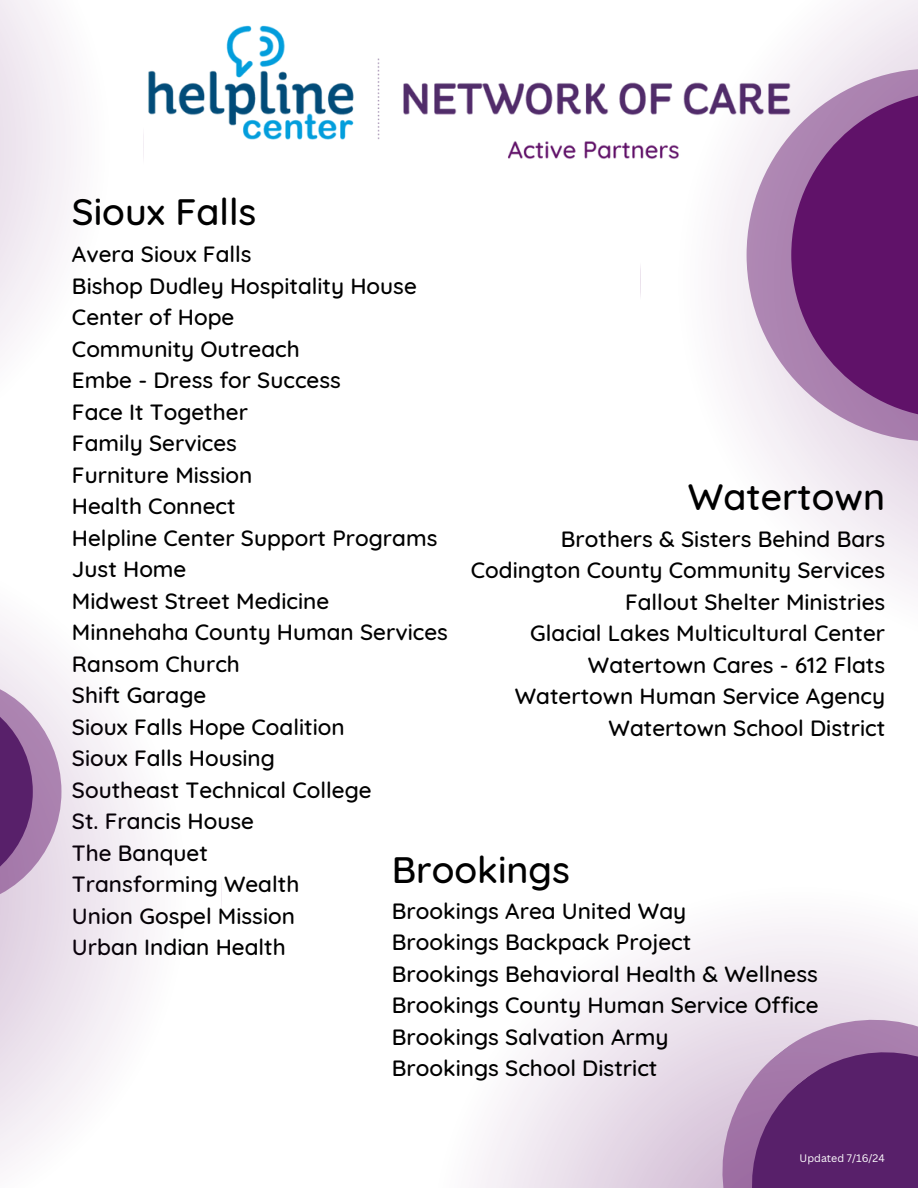
<style>
.page{position:relative;width:918px;height:1188px;background:#fff}
.page>*{position:absolute;margin:0;border:0;box-sizing:border-box;transform-origin:0 0}
.t1{font:500 37.5px "Quicksand";color:#000}
.t2{font:500 22.5px/31.5px "Quicksand";color:#000}
.t3{font:10.65px "Canva Sans";color:#fff}
</style>
<div class="page">
<svg style="left:0;top:0;width:74px;height:347px;fill:#f5f0f5"></svg>
<img style="left:143px;top:25px;width:497px;height:134px">
<svg style="left:640px;top:0;width:278px;height:590px"></svg>
<svg style="left:747px;top:69px;width:171px;height:372px"></svg>
<svg style="left:791px;top:92px;width:127px;height:326px;background:#77357f"></svg>
<svg style="left:476px;top:925px;width:442px;height:263px;fill:#f3eef4"></svg>
<svg style="left:703px;top:1001px;width:215px;height:187px;background:#956d9f"></svg>
<svg style="left:0;top:624px;width:150px;height:541px;fill:#f5f1f6"></svg>
<svg style="left:0;top:675px;width:61px;height:233px;background:#ae8db5"></svg>
<p class="t1" style="left:72px;top:188px;width:186px">Sioux Falls</p>
<p class="t2" style="left:72px;top:238px;width:377px">Avera Sioux Falls<br>Bishop Dudley Hospitality House<br>Center of Hope<br>Community Outreach<br>Embe - Dress for Success<br>Face It Together<br>Family Services<br>Furniture Mission<br>Health Connect<br>Helpline Center Support Programs<br>Just Home<br>Midwest Street Medicine<br>Minnehaha County Human Services<br>Ransom Church<br>Shift Garage<br>Sioux Falls Hope Coalition<br>Sioux Falls Housing<br>Southeast Technical College<br>St. Francis House<br>The Banquet<br>Transforming Wealth<br>Union Gospel Mission<br>Urban Indian Health</p>
<p class="t1" style="left:688px;top:472px;width:199px">Watertown</p>
<p class="t2" style="left:471px;top:523px;width:416px;text-align:right">Brothers &amp; Sisters Behind Bars<br>Codington County Community Services<br>Fallout Shelter Ministries<br>Glacial Lakes Multicultural Center<br>Watertown Cares - 612 Flats<br>Watertown Human Service Agency<br>Watertown School District</p>
<p class="t1" style="left:392px;top:845px;width:180px">Brookings</p>
<p class="t2" style="left:392px;top:895px;width:428px">Brookings Area United Way<br>Brookings Backpack Project<br>Brookings Behavioral Health &amp; Wellness<br>Brookings County Human Service Office<br>Brookings Salvation Army<br>Brookings School District</p>
<h1 class="t3" style="left:800px;top:1150px;width:87px">Updated 7/16/24</h1>
</div>
